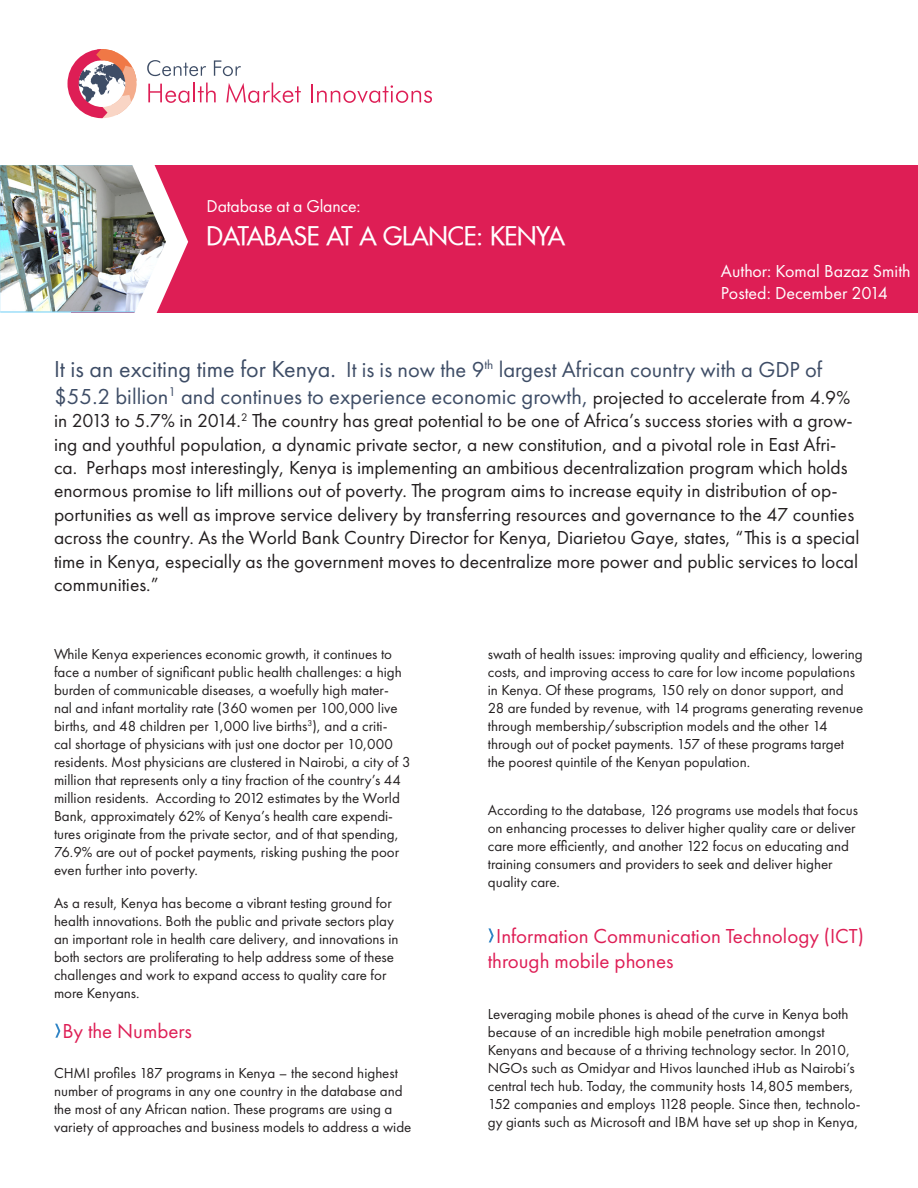
<style>
.page{position:relative;width:918px;height:1188px;background:#fff}
.page>*{position:absolute;margin:0;border:0;box-sizing:border-box;transform-origin:0 0}
.t1{font:24.6px "Futura Extended";letter-spacing:-.01em;color:#fff}
.t2{font:22.5px/27px "Futura PT";color:#3e4d66}
.Normal__Web{font:21px/25.2px "Futura PT";color:#de1e55}
.t3{font:19.5px/23.4px "Futura PT";color:#231f20}
.t4{font:18px "Futura PT";color:#fff}
.t5{font:17.85px "Futura PT";letter-spacing:-.01em;color:#fff}
.Normal__Web-2{font:15px/18px "Futura PT";color:#231f20}
.s1{font-size:24px}
.s2{font-size:19.5px;color:#231f20}
</style>
<div class="page">
<div style="left:71px;top:165px;width:847px;height:148px;background:#de1e55"></div>
<svg style="left:147px;top:60px;width:59px;height:16px"></svg>
<svg style="left:214px;top:60px;width:27px;height:16px"></svg>
<svg style="left:148px;top:83px;width:68px;height:20px"></svg>
<svg style="left:226px;top:83px;width:75px;height:20px"></svg>
<svg style="left:311px;top:84px;width:121px;height:19px"></svg>
<svg style="left:67px;top:49px;width:70px;height:69px"></svg>
<img style="left:0;top:165px;width:188px;height:148px">
<svg style="left:55px;top:1024px;width:5px;height:14px"></svg>
<svg style="left:488px;top:928px;width:6px;height:14px"></svg>
<p class="t5" style="left:207px;top:195px;width:156px">Database at a Glance:</p>
<p class="t1" style="left:207px;top:220px;width:360px">DATABASE AT A GLANCE: KENYA</p>
<p class="t4" style="left:721px;top:261px;width:191px">Author: Komal Bazaz Smith</p>
<p class="t4" style="left:721px;top:282px;width:169px">Posted: December 2014</p>
<p class="t2" style="left:54px;top:356px;width:798px"><span class="s1">It is an exciting time for Kenya.</span> It is is now the 9<sup>th</sup> largest African country with a GDP of $55.2 billion<sup>1</sup> and continues to experience economic growth, <span class="s2">projected to accelerate from 4.9%</span></p>
<p class="t3" style="left:54px;top:409px;width:807px">in 2013 to 5.7% in 2014.<sup>2</sup> The country has great potential to be one of Africa’s success stories with a grow&shy;ing and youthful population, a dynamic private sector, a new constitution, and a pivotal role in East Afri&shy;ca. Perhaps most interestingly, Kenya is implementing an ambitious decentralization program which holds enormous promise to lift millions out of poverty. The program aims to increase equity in distribution of op&shy;portunities as well as improve service delivery by transferring resources and governance to the 47 counties across the country. As the World Bank Country Director for Kenya, Diarietou Gaye, states, “This is a special time in Kenya, especially as the government moves to decentralize more power and public services to local communities.”</p>
<p class="Normal__Web-2" style="left:54px;top:645px;width:358px">While Kenya experiences economic growth, it continues to face a number of significant public health challenges: a high burden of communicable diseases, a woefully high mater&shy;nal and infant mortality rate (360 women per 100,000 live births, and 48 children per 1,000 live births<sup>3</sup>), and a criti-<br>cal shortage of physicians with just one doctor per 10,000 residents. Most physicians are clustered in Nairobi, a city of 3 million that represents only a tiny fraction of the country’s 44 million residents. According to 2012 estimates by the World Bank, approximately 62% of Kenya’s health care expendi&shy;tures originate from the private sector, and of that spending, 76.9% are out of pocket payments, risking pushing the poor even further into poverty.</p>
<p class="Normal__Web-2" style="left:54px;top:894px;width:346px">As a result, Kenya has become a vibrant testing ground for health innovations. Both the public and private sectors play an important role in health care delivery, and innovations in both sectors are proliferating to help address some of these challenges and work to expand access to quality care for more Kenyans.</p>
<p class="Normal__Web" style="left:62px;top:1018px;width:131px">By the Numbers</p>
<p class="Normal__Web-2" style="left:54px;top:1064px;width:359px">CHMI profiles 187 programs in Kenya – the second highest number of programs in any one country in the database and the most of any African nation. These programs are using a variety of approaches and business models to address a wide</p>
<p class="Normal__Web-2" style="left:488px;top:645px;width:377px">swath of health issues: improving quality and efficiency, lowering costs, and improving access to care for low income populations in Kenya. Of these programs, 150 rely on donor support, and 28 are funded by revenue, with 14 programs generating revenue through membership/subscription models and the other 14 through out of pocket payments. 157 of these programs target the poorest quintile of the Kenyan population.</p>
<p class="Normal__Web-2" style="left:488px;top:801px;width:372px">According to the database, 126 programs use models that focus on enhancing processes to deliver higher quality care or deliver care more efficiently, and another 122 focus on educating and training consumers and providers to seek and deliver higher quality care.</p>
<p class="Normal__Web" style="left:488px;top:923px;width:378px;text-indent:8px">Information Communication Technology (ICT) through mobile phones</p>
<p class="Normal__Web-2" style="left:488px;top:1005px;width:374px">Leveraging mobile phones is ahead of the curve in Kenya both because of an incredible high mobile penetration amongst Kenyans and because of a thriving technology sector. In 2010, NGOs such as Omidyar and Hivos launched iHub as Nairobi’s central tech hub. Today, the community hosts 14,805 members, 152 companies and employs 1128 people. Since then, technolo&shy;gy giants such as Microsoft and IBM have set up shop in Kenya,</p>
</div>
